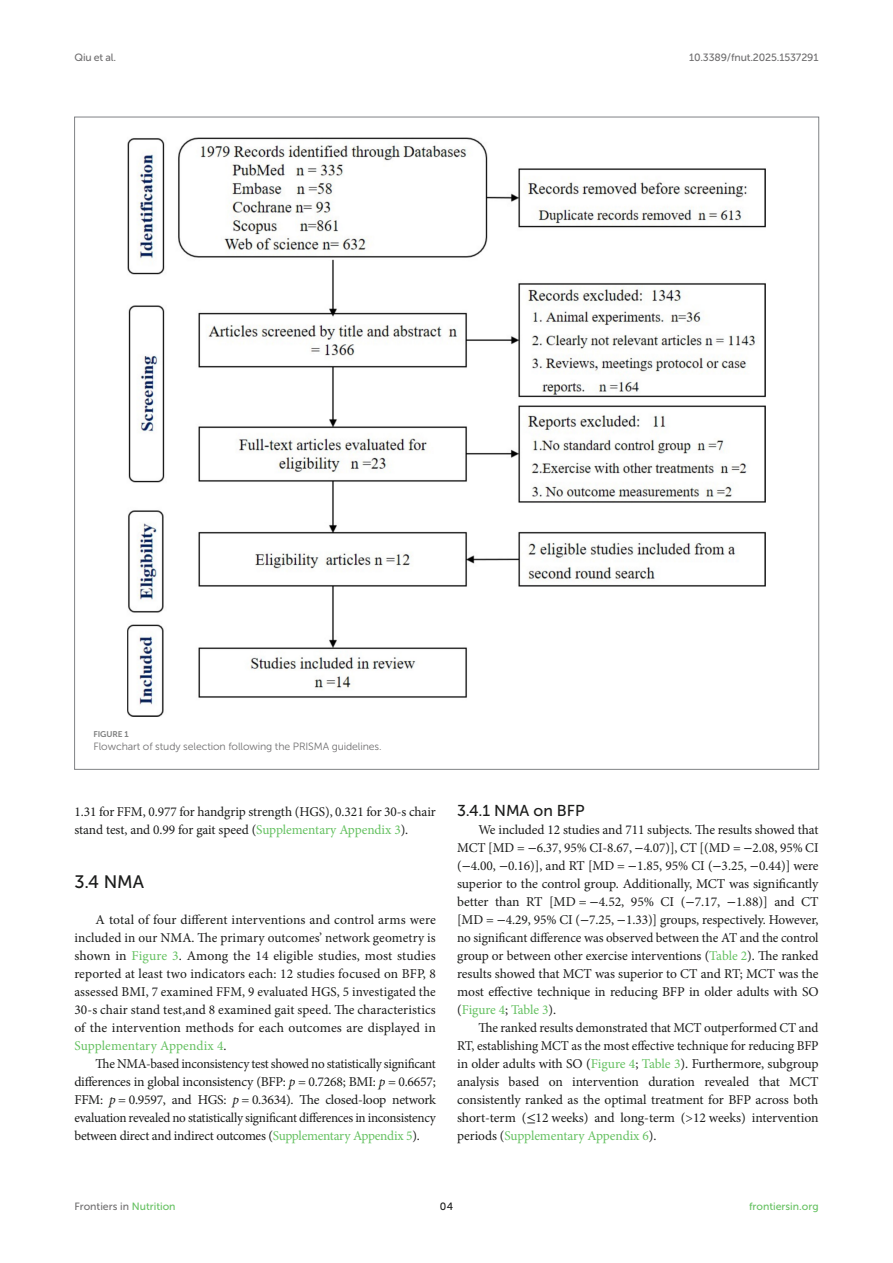
<style>
.page{position:relative;width:893px;height:1263px;background:#fff}
.page>*{position:absolute;margin:0;border:0;box-sizing:border-box;transform-origin:0 0}
.HEAD_2{font:18px "Museo Sans 500";color:#1b1c1b}
.HEAD_3{font:15.75px "Museo Sans 500";color:#1b1c1b}
.TEXT{font:13.5px/18px "Minion Pro";letter-spacing:-.005em;color:#1b1c1b;text-align:justify}
.FIG_LEG{font:10.5px "Museo Sans 300";letter-spacing:-.01em;color:#706f70}
.t1{font:10.5px "Museo Sans 500";letter-spacing:-.015em;color:#706f70}
.t2{font:10.5px "Museo Sans 500";color:#65c161}
.t3{font:10.5px "Museo Sans 500";color:#1b1c1b}
.FIG_HD{font:8.25px "Museo Sans 700";letter-spacing:-.01em;color:#7e7f7f}
.s1{color:#65c161}
.s2{font-style:italic}
.s3{font-family:"STIX General"}
</style>
<div class="page">
<img style="left:127px;top:137px;width:639px;height:580px">
<p class="t1" style="left:74px;top:51px;width:43px">Qiu et al.</p>
<p class="t1" style="left:689px;top:51px;width:131px">10.3389/fnut.2025.1537291</p>
<p class="FIG_HD" style="left:94px;top:729px;width:37px">FIGURE 1</p>
<p class="FIG_LEG" style="left:94px;top:741px;width:290px">Flowchart of study selection following the PRISMA guidelines.</p>
<p class="TEXT" style="left:74px;top:803px;width:363px">1.31 for FFM, 0.977 for handgrip strength (HGS), 0.321 for 30-s chair stand test, and 0.99 for gait speed (<span class="s1">Supplementary Appendix 3</span>).</p>
<p class="HEAD_2" style="left:74px;top:872px;width:71px">3.4 NMA</p>
<p class="TEXT" style="left:74px;top:911px;width:363px;text-indent:21px">A total of four different interventions and control arms were included in our NMA. The primary outcomes’ network geometry is shown in <span class="s1">Figure 3</span>. Among the 14 eligible studies, most studies reported at least two indicators each: 12 studies focused on BFP, 8 assessed BMI, 7 examined FFM, 9 evaluated HGS, 5 investigated the 30-s chair stand test,and 8 examined gait speed. The characteristics of the intervention methods for each outcomes are displayed in <span class="s1">Supplementary Appendix 4</span>.</p>
<p class="TEXT" style="left:74px;top:1055px;width:363px;text-indent:21px">The NMA-based inconsistency test showed no statistically significant differences in global inconsistency (BFP: <span class="s2">p</span> = 0.7268; BMI: <span class="s2">p</span> = 0.6657; FFM: <span class="s2">p</span> = 0.9597, and HGS: <span class="s2">p</span> = 0.3634). The closed-loop network evaluation revealed no statistically significant differences in inconsistency between direct and indirect outcomes (<span class="s1">Supplementary Appendix 5</span>).</p>
<p class="HEAD_3" style="left:457px;top:802px;width:129px">3.4.1 NMA on BFP</p>
<p class="TEXT" style="left:457px;top:821px;width:363px;text-indent:21px">We included 12 studies and 711 subjects. The results showed that MCT [MD = <span class="s3">−</span>6.37, 95% CI-8.67, <span class="s3">−</span>4.07)], CT [(MD = <span class="s3">−</span>2.08, 95% CI (<span class="s3">−</span>4.00, <span class="s3">−</span>0.16)], and RT [MD = <span class="s3">−</span>1.85, 95% CI (<span class="s3">−</span>3.25, <span class="s3">−</span>0.44)] were superior to the control group. Additionally, MCT was significantly better than RT [MD = <span class="s3">−</span>4.52, 95% CI (<span class="s3">−</span>7.17, <span class="s3">−</span>1.88)] and CT [MD = <span class="s3">−</span>4.29, 95% CI (<span class="s3">−</span>7.25, <span class="s3">−</span>1.33)] groups, respectively. However, no significant difference was observed between the AT and the control group or between other exercise interventions (<span class="s1">Table 2</span>). The ranked results showed that MCT was superior to CT and RT; MCT was the most effective technique in reducing BFP in older adults with SO (<span class="s1">Figure 4</span>; <span class="s1">Table 3</span>).</p>
<p class="TEXT" style="left:457px;top:1019px;width:363px;text-indent:21px">The ranked results demonstrated that MCT outperformed CT and RT, establishing MCT as the most effective technique for reducing BFP in older adults with SO (<span class="s1">Figure 4</span>; <span class="s1">Table 3</span>). Furthermore, subgroup analysis based on intervention duration revealed that MCT consistently ranked as the optimal treatment for BFP across both short-term (<span class="s3">≤</span>12 weeks) and long-term (&gt;12 weeks) intervention periods (<span class="s1">Supplementary Appendix 6</span>).</p>
<p class="t1" style="left:74px;top:1200px;width:103px">Frontiers in <span class="s1">Nutrition</span></p>
<p class="t3" style="left:440px;top:1200px;width:15px">04</p>
<p class="t2" style="left:749px;top:1200px;width:71px">frontiersin.org</p>
</div>
